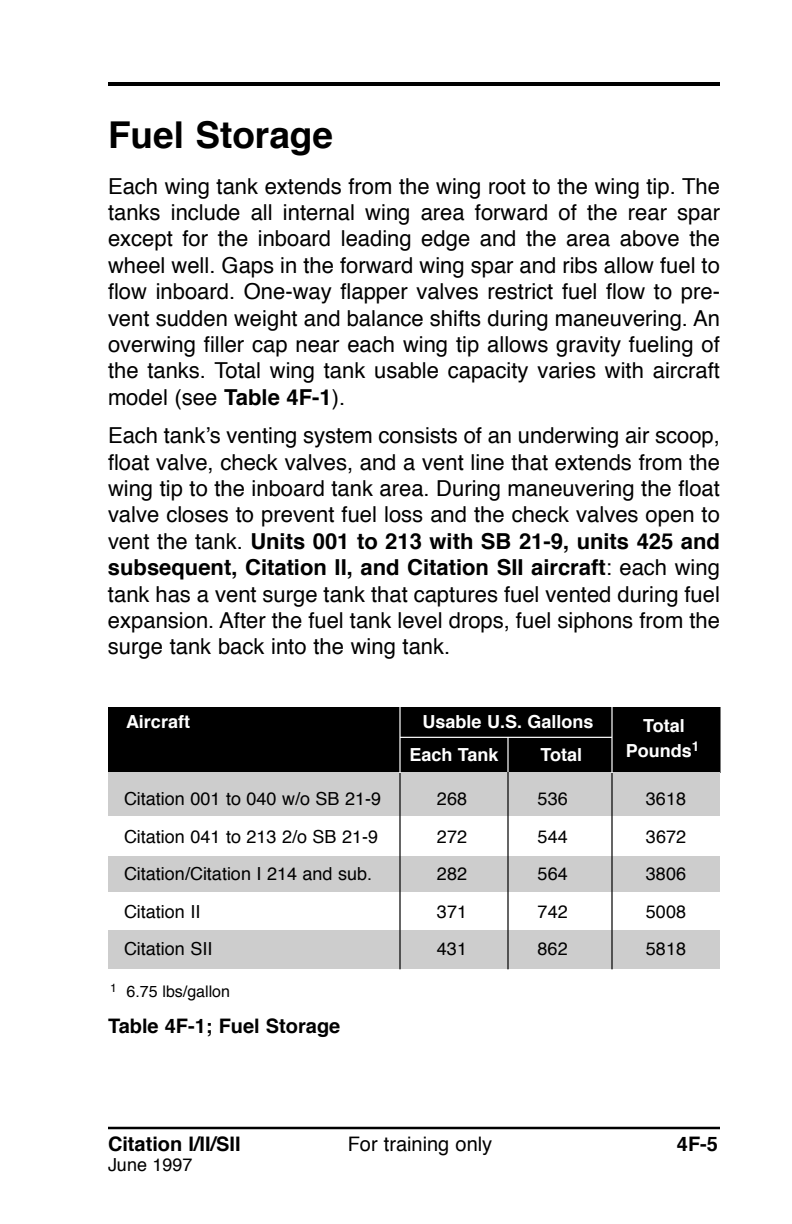
<style>
.page{position:relative;width:792px;height:1224px;background:#fff}
.page>*{position:absolute;margin:0;border:0;box-sizing:border-box;transform-origin:0 0}
.t1{font:700 37px "Helvetica";color:#000}
.t2{font:22px/26.4px "Helvetica";color:#000;text-align:justify}
.t3{font:700 20px "Helvetica";color:#000}
.t4{font:20px "Helvetica";color:#000}
.t5{font:18px "Helvetica";color:#000}
.t6{font:700 18px "Helvetica";color:#fff}
.t7{font:16px "Helvetica";color:#000}
.s1{font-weight:700}
</style>
<div class="page">
<div style="left:109px;top:708px;width:611px;height:64px;background:#000"></div>
<div style="left:108px;top:707px;width:613px;height:66px;border:2px solid #000"></div>
<hr style="left:108px;top:82px;width:612px;height:4px;background:#000">
<hr style="left:108px;top:1127px;width:612px;height:2px;background:#000">
<div style="left:108px;top:931px;width:612px;height:38px;background:#cdcdcd"></div>
<div style="left:108px;top:856px;width:612px;height:36px;background:#cdcdcd"></div>
<div style="left:108px;top:772px;width:612px;height:44px;background:#cdcdcd"></div>
<hr style="left:611px;top:773px;width:2px;height:196px;background:#000">
<hr style="left:507px;top:772px;width:2px;height:197px;background:#000">
<hr style="left:399px;top:773px;width:2px;height:196px;background:#000">
<hr style="left:399px;top:706px;width:2px;height:67px;background:#fff">
<hr style="left:611px;top:706px;width:2px;height:67px;background:#fff">
<hr style="left:400px;top:737px;width:212px;height:1px;background:#fff">
<hr style="left:507px;top:737px;width:2px;height:35px;background:#fff">
<p class="t1" style="left:108px;top:110px;width:227px">Fuel Storage</p>
<p class="t2" style="left:108px;top:174px;width:614px">Each wing tank extends from the wing root to the wing tip. The tanks include all internal wing area forward of the rear spar except for the inboard leading edge and the area above the wheel well. Gaps in the forward wing spar and ribs allow fuel to flow inboard. One-way flapper valves restrict fuel flow to pre&shy;vent sudden weight and balance shifts during maneuvering. An overwing filler cap near each wing tip allows gravity fueling of the tanks. Total wing tank usable capacity varies with aircraft model (see <span class="s1">Table 4F-1</span>).</p>
<p class="t2" style="left:108px;top:424px;width:614px">Each tank’s venting system consists of an underwing air scoop, float valve, check valves, and a vent line that extends from the wing tip to the inboard tank area. During maneuvering the float valve closes to prevent fuel loss and the check valves open to vent the tank. <span class="s1">Units 001 to 213 with SB 21-9, units 425 and subsequent, Citation II, and Citation SII aircraft</span>: each wing tank has a vent surge tank that captures fuel vented during fuel expansion. After the fuel tank level drops, fuel siphons from the surge tank back into the wing tank.</p>
<p class="t6" style="left:126px;top:710px;width:65px">Aircraft</p>
<p class="t6" style="left:422px;top:710px;width:173px">Usable U.S. Gallons</p>
<p class="t6" style="left:643px;top:714px;width:43px">Total</p>
<p class="t6" style="left:409px;top:742px;width:91px">Each Tank</p>
<p class="t6" style="left:541px;top:742px;width:43px">Total</p>
<p class="t6" style="left:626px;top:738px;width:75px">Pounds<sup>1</sup></p>
<p class="t5" style="left:124px;top:787px;width:259px">Citation 001 to 040 w/o SB 21-9</p>
<p class="t5" style="left:437px;top:787px;width:32px">268</p>
<p class="t5" style="left:538px;top:787px;width:32px">536</p>
<p class="t5" style="left:646px;top:787px;width:42px">3618</p>
<p class="t5" style="left:124px;top:824px;width:256px">Citation 041 to 213 2/o SB 21-9</p>
<p class="t5" style="left:437px;top:824px;width:32px">272</p>
<p class="t5" style="left:538px;top:824px;width:32px">544</p>
<p class="t5" style="left:646px;top:824px;width:42px">3672</p>
<p class="t5" style="left:124px;top:862px;width:250px">Citation/Citation I 214 and sub.</p>
<p class="t5" style="left:437px;top:862px;width:32px">282</p>
<p class="t5" style="left:538px;top:862px;width:32px">564</p>
<p class="t5" style="left:646px;top:862px;width:42px">3806</p>
<p class="t5" style="left:124px;top:899px;width:78px">Citation II</p>
<p class="t5" style="left:437px;top:899px;width:32px">371</p>
<p class="t5" style="left:538px;top:899px;width:32px">742</p>
<p class="t5" style="left:646px;top:899px;width:42px">5008</p>
<p class="t5" style="left:124px;top:937px;width:90px">Citation SII</p>
<p class="t5" style="left:437px;top:937px;width:32px">431</p>
<p class="t5" style="left:538px;top:937px;width:32px">862</p>
<p class="t5" style="left:646px;top:937px;width:42px">5818</p>
<p class="t7" style="left:110px;top:981px;width:122px"><sup>1</sup> 6.75 lbs/gallon</p>
<p class="t3" style="left:108px;top:1012px;width:234px">Table 4F-1; Fuel Storage</p>
<p class="t3" style="left:108px;top:1130px;width:134px">Citation I/II/SII</p>
<p class="t4" style="left:348px;top:1130px;width:146px">For training only</p>
<p class="t3" style="left:677px;top:1130px;width:43px">4F-5</p>
<p class="t5" style="left:108px;top:1152px;width:86px">June 1997</p>
</div>
